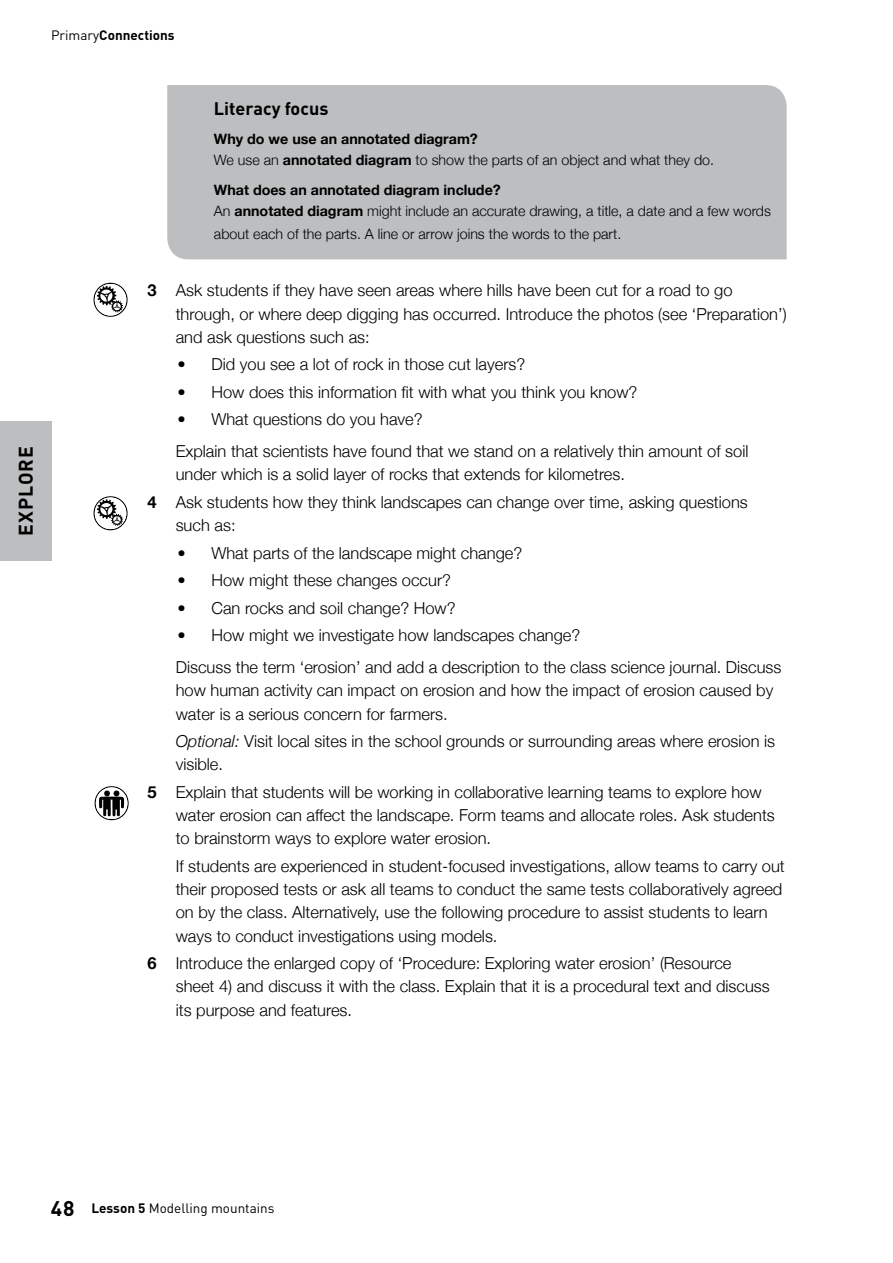
<style>
.page{position:relative;width:893px;height:1263px;background:#fff}
.page>*{position:absolute;margin:0;border:0;box-sizing:border-box;transform-origin:0 0}
.t1{font:700 19.5px "DIN";letter-spacing:.05em;color:#000}
.t2{font:700 18px "DIN";color:#000}
.t3{font:300 16.5px/23.2px "Helvetica Neue";color:#000}
.t4{font:300 14.25px/21px "Helvetica Neue";color:#000}
.t5{font:700 14.25px/21px "Helvetica Neue";color:#000}
.t6{font:13.5px "DIN";color:#000}
.t7{font:700 13.5px "DIN";color:#000}
.s1{font-weight:400}
.s2{font-weight:300}
.s3{font-weight:700}
.s4{font-style:italic}
.s5{font-weight:700;font-size:21px}
.s6{font-weight:700;color:#fff}
</style>
<div class="page">
<div style="left:167px;top:85px;width:620px;height:174px;background:#bcbec0"></div>
<svg style="left:95px;top:786px;width:34px;height:34px"></svg>
<svg style="left:94px;top:283px;width:34px;height:34px"></svg>
<svg style="left:94px;top:496px;width:34px;height:34px"></svg>
<div style="left:0;top:421px;width:51px;height:140px;background:#bcbec0"></div>
<p class="t7" style="left:51px;top:26px;width:125px"><span class="s1">Primary</span>Connections</p>
<p class="t1" style="left:13px;top:536px;width:91px;rotate:-90deg">EXPLORE</p>
<p class="t2" style="left:214px;top:96px;width:116px">Literacy focus</p>
<p class="t5" style="left:214px;top:128px;width:502px">Why do we use an annotated diagram?<br><span class="s2">We use an</span> annotated diagram <span class="s2">to show the parts of an object and what they do.</span></p>
<p class="t4" style="left:214px;top:179px;width:558px"><span class="s3">What does an annotated diagram include?<br></span>An <span class="s3">annotated diagram</span> might include an accurate drawing, a title, a date and a few words</p>
<p class="t4" style="left:214px;top:223px;width:409px">about each of the parts. A line or arrow joins the words to the part.</p>
<p class="t3" style="left:176px;top:278px;width:612px;text-indent:-28px"><span class="s3">3</span> Ask students if they have seen areas where hills have been cut for a road to go through, or where deep digging has occurred. Introduce the photos (see ‘Preparation’) and ask questions such as:</p>
<p class="t3" style="left:177px;top:352px;width:349px">• Did you see a lot of rock in those cut layers?</p>
<p class="t3" style="left:177px;top:379px;width:462px">• How does this information fit with what you think you know?</p>
<p class="t3" style="left:176px;top:403px;width:574px;line-height:31.8px">• What questions do you have?<br>Explain that scientists have found that we stand on a relatively thin amount of soil</p>
<p class="t3" style="left:147px;top:460px;width:602px;line-height:27.5px;text-indent:28px">under which is a solid layer of rocks that extends for kilometres.<br><span class="s3">4</span> Ask students how they think landscapes can change over time, asking questions</p>
<p class="t3" style="left:176px;top:513px;width:61px">such as:</p>
<p class="t3" style="left:177px;top:540px;width:346px">• What parts of the landscape might change?</p>
<p class="t3" style="left:177px;top:568px;width:275px">• How might these changes occur?</p>
<p class="t3" style="left:177px;top:595px;width:280px">• Can rocks and soil change? How?</p>
<p class="t3" style="left:176px;top:618px;width:607px;line-height:31.8px">• How might we investigate how landscapes change?<br>Discuss the term ‘erosion’ and add a description to the class science journal. Discuss</p>
<p class="t3" style="left:176px;top:678px;width:599px">how human activity can impact on erosion and how the impact of erosion caused by water is a serious concern for farmers.</p>
<p class="t3" style="left:176px;top:729px;width:601px"><span class="s4">Optional:</span> Visit local sites in the school grounds or surrounding areas where erosion is visible.</p>
<p class="t3" style="left:176px;top:779px;width:601px;text-indent:-28px"><span class="s3">5</span> Explain that students will be working in collaborative learning teams to explore how water erosion can affect the landscape. Form teams and allocate roles. Ask students to brainstorm ways to explore water erosion.</p>
<p class="t3" style="left:176px;top:853px;width:611px">If students are experienced in student-focused investigations, allow teams to carry out their proposed tests or ask all teams to conduct the same tests collaboratively agreed on by the class. Alternatively, use the following procedure to assist students to learn ways to conduct investigations using models.</p>
<p class="t3" style="left:176px;top:951px;width:596px;text-indent:-28px"><span class="s3">6</span> Introduce the enlarged copy of ‘Procedure: Exploring water erosion’ (Resource sheet 4) and discuss it with the class. Explain that it is a procedural text and discuss its purpose and features.</p>
<p class="t6" style="left:51px;top:1200px;width:225px"><span class="s5">48</span> <span class="s6">Lesson</span> <span class="s3">5</span> Modelling mountains</p>
</div>
